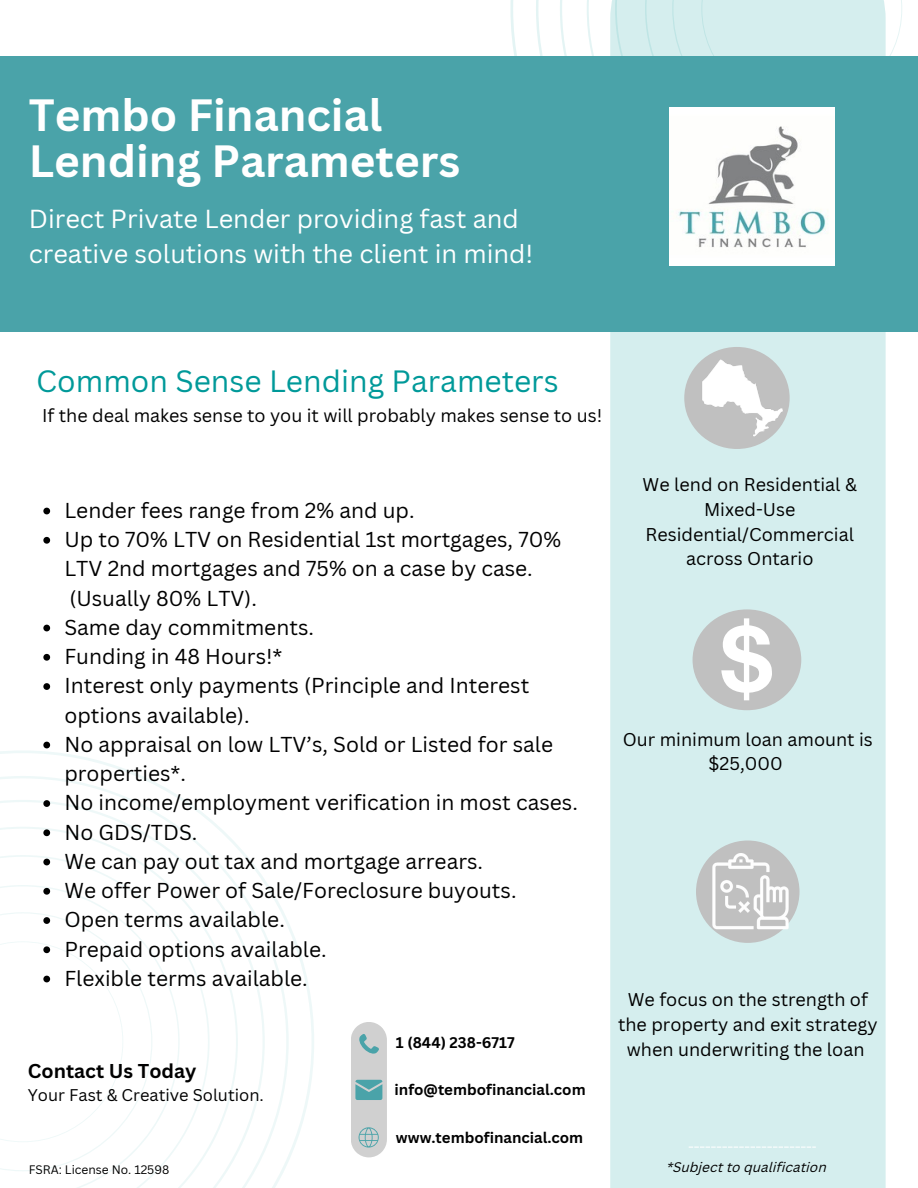
<style>
.page{position:relative;width:918px;height:1188px;background:#fff}
.page>*{position:absolute;margin:0;border:0;box-sizing:border-box;transform-origin:0 0}
.t1{font:700 43.95px/46.2px "Canva Sans";color:#fff}
.t2{font:30px "Canva Sans";color:#099}
.t3{font:25.35px/34.8px "Canva Sans";color:#fff}
.t4{font:21px/29.2px "Canva Sans";color:#000}
.t5{font:700 19.5px "Canva Sans";color:#000}
.t6{font:18px/24.8px "Canva Sans";color:#000;text-align:center}
.t7{font:16.5px "Canva Sans";color:#000}
.t8{font:700 15px "Canva Sans";color:#000}
.t9{font:italic 13.5px "Canva Sans";letter-spacing:.005em;color:#000}
.t10{font:12px "Canva Sans";color:#000}
</style>
<div class="page">
<svg style="left:536px;top:0;width:366px;height:56px"></svg>
<div style="left:610px;top:0;width:276px;height:1188px;background:#d5eeee"></div>
<svg style="left:0;top:751px;width:314px;height:408px"></svg>
<svg style="left:0;top:776px;width:289px;height:412px"></svg>
<svg style="left:689px;top:1147px;width:127px;height:1px"></svg>
<svg style="left:351px;top:1022px;width:36px;height:135px"></svg>
<div style="left:686px;top:348px;width:102px;height:99px;background:#c0c0c0;border-radius:50%"></div>
<div style="left:684px;top:347px;width:106px;height:102px;border:3px solid #c0c0c0;border-radius:50%"></div>
<img style="left:701px;top:356px;width:83px;height:84px">
<div style="left:694px;top:611px;width:106px;height:98px;background:#c0c0c0;border-radius:50%"></div>
<div style="left:693px;top:609px;width:108px;height:101px;border:3px solid #c0c0c0;border-radius:50%"></div>
<svg style="left:721px;top:618px;width:51px;height:82px"></svg>
<div style="left:696px;top:841px;width:104px;height:102px;background:#c0c0c0;border-radius:50%"></div>
<img style="left:707px;top:854px;width:87px;height:76px">
<div style="left:0;top:56px;width:918px;height:276px;background:#4aa3a9"></div>
<svg style="left:43px;top:508px;width:7px;height:6px"></svg>
<svg style="left:43px;top:537px;width:7px;height:7px"></svg>
<svg style="left:43px;top:625px;width:7px;height:6px"></svg>
<svg style="left:43px;top:654px;width:7px;height:7px"></svg>
<svg style="left:43px;top:683px;width:7px;height:7px"></svg>
<svg style="left:43px;top:742px;width:7px;height:6px"></svg>
<svg style="left:43px;top:800px;width:7px;height:7px"></svg>
<svg style="left:43px;top:829px;width:7px;height:7px"></svg>
<svg style="left:43px;top:859px;width:7px;height:6px"></svg>
<svg style="left:43px;top:888px;width:7px;height:7px"></svg>
<svg style="left:0;top:912px;width:152px;height:259px"></svg>
<img style="left:670px;top:108px;width:165px;height:157px">
<h1 class="t1" style="left:29px;top:91px;width:433px">Tembo Financial<br>Lending Parameters</h1>
<p class="t3" style="left:29px;top:201px;width:506px">Direct Private Lender providing fast and creative solutions with the client in mind!</p>
<h2 class="t2" style="left:36px;top:360px;width:524px">Common Sense Lending Parameters</h2>
<p class="t6" style="left:42px;top:402px;width:562px">If the deal makes sense to you it will probably makes sense to us!</p>
<p class="t4" style="left:64px;top:495px;width:515px">Lender fees range from 2% and up.<br>Up to 70% LTV on Residential 1st mortgages, 70%<br>LTV 2nd mortgages and 75% on a case by case. (Usually 80% LTV).<br>Same day commitments.<br>Funding in 48 Hours!*<br>Interest only payments (Principle and Interest options available).<br>No appraisal on low LTV’s, Sold or Listed for sale properties*.<br>No income/employment verification in most cases.<br>No GDS/TDS.<br>We can pay out tax and mortgage arrears.<br>We offer Power of Sale/Foreclosure buyouts.<br>Open terms available.<br>Prepaid options available.<br>Flexible terms available.</p>
<p class="t5" style="left:28px;top:1057px;width:170px">Contact Us Today</p>
<p class="t7" style="left:28px;top:1084px;width:238px">Your Fast &amp; Creative Solution.</p>
<p class="t10" style="left:29px;top:1161px;width:142px">FSRA: License No. 12598</p>
<p class="t8" style="left:396px;top:1032px;width:120px">1 (844) 238-6717</p>
<p class="t8" style="left:395px;top:1079px;width:193px">info@tembofinancial.com</p>
<p class="t8" style="left:396px;top:1127px;width:189px">www.tembofinancial.com</p>
<p class="t6" style="left:643px;top:472px;width:216px">We lend on Residential &amp;<br>Mixed-Use<br>Residential/Commercial across Ontario</p>
<p class="t6" style="left:623px;top:726px;width:252px">Our minimum loan amount is $25,000</p>
<p class="t6" style="left:618px;top:987px;width:261px">We focus on the strength of the property and exit strategy when underwriting the loan</p>
<p class="t9" style="left:667px;top:1162px;width:162px">*Subject to qualification</p>
</div>
